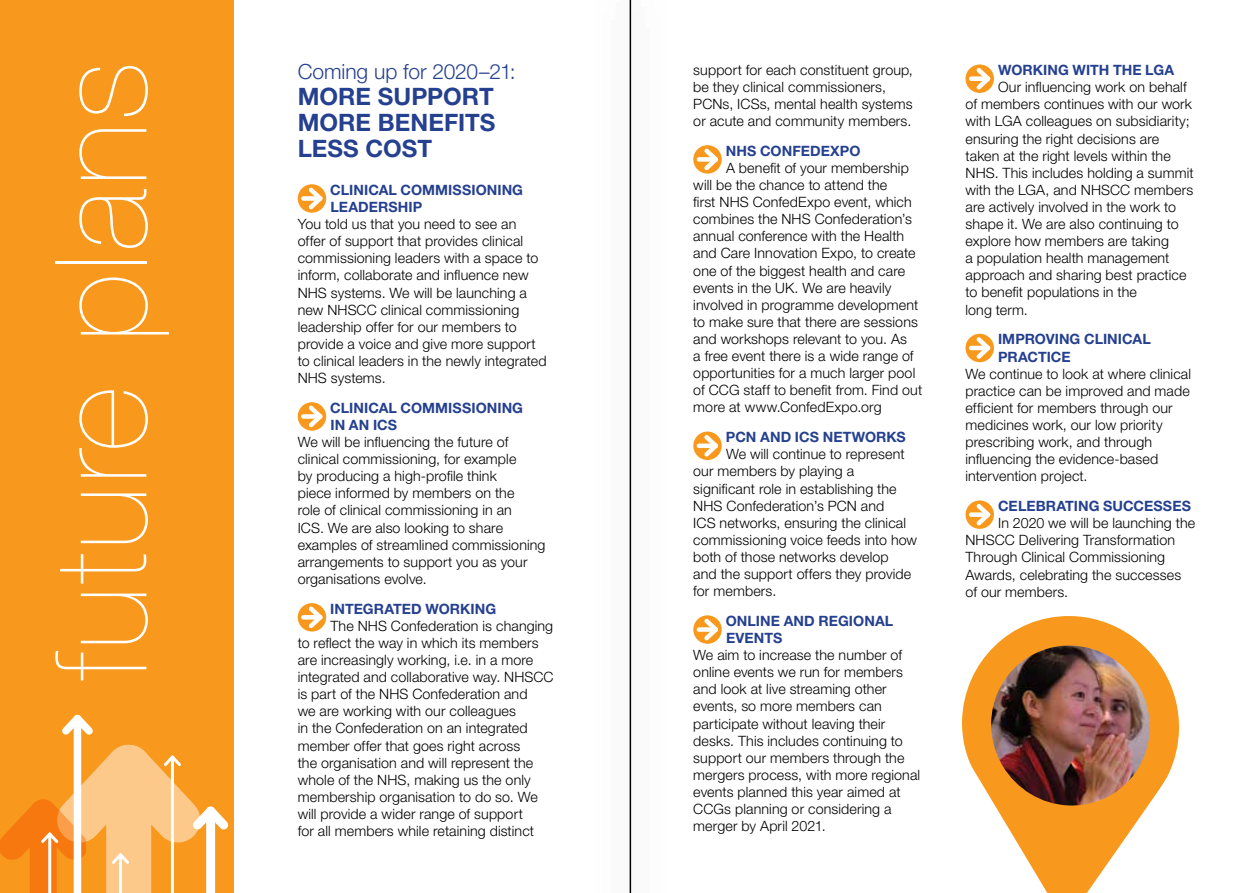
<style>
.page{position:relative;width:1259px;height:893px;background:#fff}
.page>*{position:absolute;margin:0;border:0;box-sizing:border-box;transform-origin:0 0}
.t1{font:200 127.5px "Helvetica Neue LT Std";letter-spacing:.02em;color:#fff}
.t2{font:700 24px/25.8px "Helvetica Neue LT Std";color:#25408f;text-align:justify}
.t3{font:300 21px "Helvetica Neue LT Std";letter-spacing:-.005em;color:#25408f}
.t4{font:300 14.25px/17.1px "Helvetica Neue LT Std";letter-spacing:.01em;color:#000}
.t5{font:700 14.25px/17.1px "Helvetica Neue LT Std";letter-spacing:.005em;color:#25408f}
</style>
<div class="page">
<div style="left:592px;top:0;width:77px;height:893px;background:#fafafa"></div>
<hr style="left:629px;top:0;width:2px;height:893px;background:#000">
<div style="left:0;top:0;width:234px;height:893px;background:#f8991d"></div>
<div style="left:106px;top:767px;width:45px;height:126px;background:#fdc98a"></div>
<div style="left:30px;top:813px;width:27px;height:80px;background:#f6780f"></div>
<div style="left:74px;top:718px;width:7px;height:175px;background:#fff"></div>
<div style="left:206px;top:811px;width:9px;height:82px;background:#fff"></div>
<hr style="left:171px;top:757px;width:3px;height:136px;background:#fff">
<hr style="left:119px;top:855px;width:3px;height:38px;background:#fff">
<hr style="left:48px;top:834px;width:3px;height:59px;background:#fff">
<svg style="left:1px;top:714px;width:228px;height:170px"></svg>
<svg style="left:298px;top:184px;width:28px;height:29px"></svg>
<div style="left:303px;top:196px;width:17px;height:5px;background:#fff"></div>
<svg style="left:305px;top:184px;width:22px;height:29px"></svg>
<svg style="left:298px;top:402px;width:28px;height:29px"></svg>
<div style="left:303px;top:414px;width:17px;height:5px;background:#fff"></div>
<svg style="left:305px;top:402px;width:22px;height:29px"></svg>
<div style="left:298px;top:603px;width:28px;height:28px;background:#f8991d;border-radius:50%"></div>
<div style="left:303px;top:615px;width:17px;height:5px;background:#fff"></div>
<svg style="left:305px;top:603px;width:22px;height:29px"></svg>
<svg style="left:693px;top:145px;width:29px;height:29px"></svg>
<svg style="left:700px;top:145px;width:22px;height:29px"></svg>
<svg style="left:693px;top:432px;width:29px;height:28px"></svg>
<svg style="left:700px;top:431px;width:22px;height:29px"></svg>
<svg style="left:693px;top:615px;width:29px;height:29px"></svg>
<svg style="left:700px;top:615px;width:22px;height:29px"></svg>
<svg style="left:965px;top:64px;width:29px;height:29px"></svg>
<svg style="left:972px;top:64px;width:22px;height:29px"></svg>
<svg style="left:965px;top:334px;width:29px;height:28px"></svg>
<hr style="left:971px;top:346px;width:17px;height:4px;background:#fff">
<svg style="left:972px;top:333px;width:22px;height:30px"></svg>
<svg style="left:965px;top:500px;width:29px;height:29px"></svg>
<svg style="left:972px;top:500px;width:22px;height:29px"></svg>
<img style="left:962px;top:616px;width:217px;height:277px">
<h1 class="t1" style="left:28px;top:680px;width:621px;rotate:-90deg">future plans</h1>
<h3 class="t3" style="left:298px;top:59px;width:219px">Coming up for 2020–21:</h3>
<h2 class="t2" style="left:298px;top:83px;width:197px">MORE SUPPORT MORE BENEFITS LESS COST</h2>
<p class="t5" style="left:330px;top:181px;width:126px">CLINICAL COMMISSI</p>
<p class="t5" style="left:476px;top:181px;width:47px">ONING</p>
<p class="t5" style="left:330px;top:198px;width:86px">LEADERSHIP</p>
<p class="t4" style="left:298px;top:215px;width:250px">You told us that you need to see an offer of support that provides clinical commissioning leaders with a space to inform, collaborate and influence new NHS systems. We will be launching a new NHSCC clinical commissioning leadership offer for our members to provide a voice and give more support to clinical leaders in the newly integrated NHS systems.</p>
<p class="t5" style="left:330px;top:399px;width:126px">CLINICAL COMMISSI</p>
<p class="t5" style="left:476px;top:399px;width:47px">ONING</p>
<p class="t5" style="left:330px;top:416px;width:68px">IN AN ICS</p>
<p class="t4" style="left:298px;top:433px;width:249px">We will be influencing the future of clinical commissioning, for example<br>by producing a high-profile think<br>piece informed by members on the<br>role of clinical commissioning in an<br>ICS. We are also looking to share examples of streamlined commissioning arrangements to support you as your organisations evolve.</p>
<p class="t5" style="left:330px;top:600px;width:165px">INTEGRATED WORKING</p>
<p class="t4" style="left:298px;top:617px;width:257px;text-indent:33px">The NHS Confederation is changing to reflect the way in which its members are increasingly working, i.e. in a more integrated and collaborative way. NHSCC is part of the NHS Confederation and<br>we are working with our colleagues<br>in the Confederation on an integrated member offer that goes right across<br>the organisation and will represent the whole of the NHS, making us the only membership organisation to do so. We will provide a wider range of support<br>for all members while retaining distinct</p>
<p class="t4" style="left:693px;top:61px;width:221px">support for each constituent group, be they clinical commissioners, PCNs, ICSs, mental health systems or acute and community members.</p>
<p class="t5" style="left:726px;top:142px;width:136px">NHS CONFEDEXPO</p>
<p class="t4" style="left:693px;top:159px;width:230px;text-indent:33px">A benefit of your membership will be the chance to attend the<br>first NHS ConfedExpo event, which combines the NHS Confederation’s annual conference with the Health and Care Innovation Expo, to create one of the biggest health and care events in the UK. We are heavily involved in programme development to make sure that there are sessions and workshops relevant to you. As<br>a free event there is a wide range of opportunities for a much larger pool of CCG staff to benefit from. Find out more at www.ConfedExpo.org</p>
<p class="t5" style="left:726px;top:428px;width:180px">PCN AND ICS NETWORKS</p>
<p class="t4" style="left:693px;top:445px;width:225px;text-indent:33px">We will continue to represent our members by playing a significant role in establishing the<br>NHS Confederation’s PCN and<br>ICS networks, ensuring the clinical commissioning voice feeds into how both of those networks develop<br>and the support offers they provide for members.</p>
<p class="t5" style="left:726px;top:612px;width:169px">ONLINE AND REGIONAL<br>EVENTS</p>
<p class="t4" style="left:693px;top:646px;width:228px">We aim to increase the number of online events we run for members and look at live streaming other events, so more members can participate without leaving their desks. This includes continuing to support our members through the mergers process, with more regional events planned this year aimed at<br>CCGs planning or considering a merger by April 2021.</p>
<p class="t5" style="left:998px;top:61px;width:178px">WORKING WITH THE LGA</p>
<p class="t4" style="left:965px;top:78px;width:230px;text-indent:33px">Our influencing work on behalf of members continues with our work with LGA colleagues on subsidiarity; ensuring the right decisions are taken at the right levels within the<br>NHS. This includes holding a summit with the LGA, and NHSCC members are actively involved in the work to shape it. We are also continuing to explore how members are taking<br>a population health management approach and sharing best practice to benefit populations in the<br>long term.</p>
<p class="t5" style="left:998px;top:330px;width:154px">IMPROVING CLINICAL<br>PRACTICE</p>
<p class="t4" style="left:965px;top:365px;width:227px">We continue to look at where clinical practice can be improved and made efficient for members through our medicines work, our low priority prescribing work, and through influencing the evidence-based intervention project.</p>
<p class="t5" style="left:998px;top:497px;width:193px">CELEBRATING SUCCESSES</p>
<p class="t4" style="left:965px;top:514px;width:231px;text-indent:33px">In 2020 we will be launching the<br>NHSCC Delivering Transformation<br>Through Clinical Commissioning<br>Awards, celebrating the successes of our members.</p>
</div>
